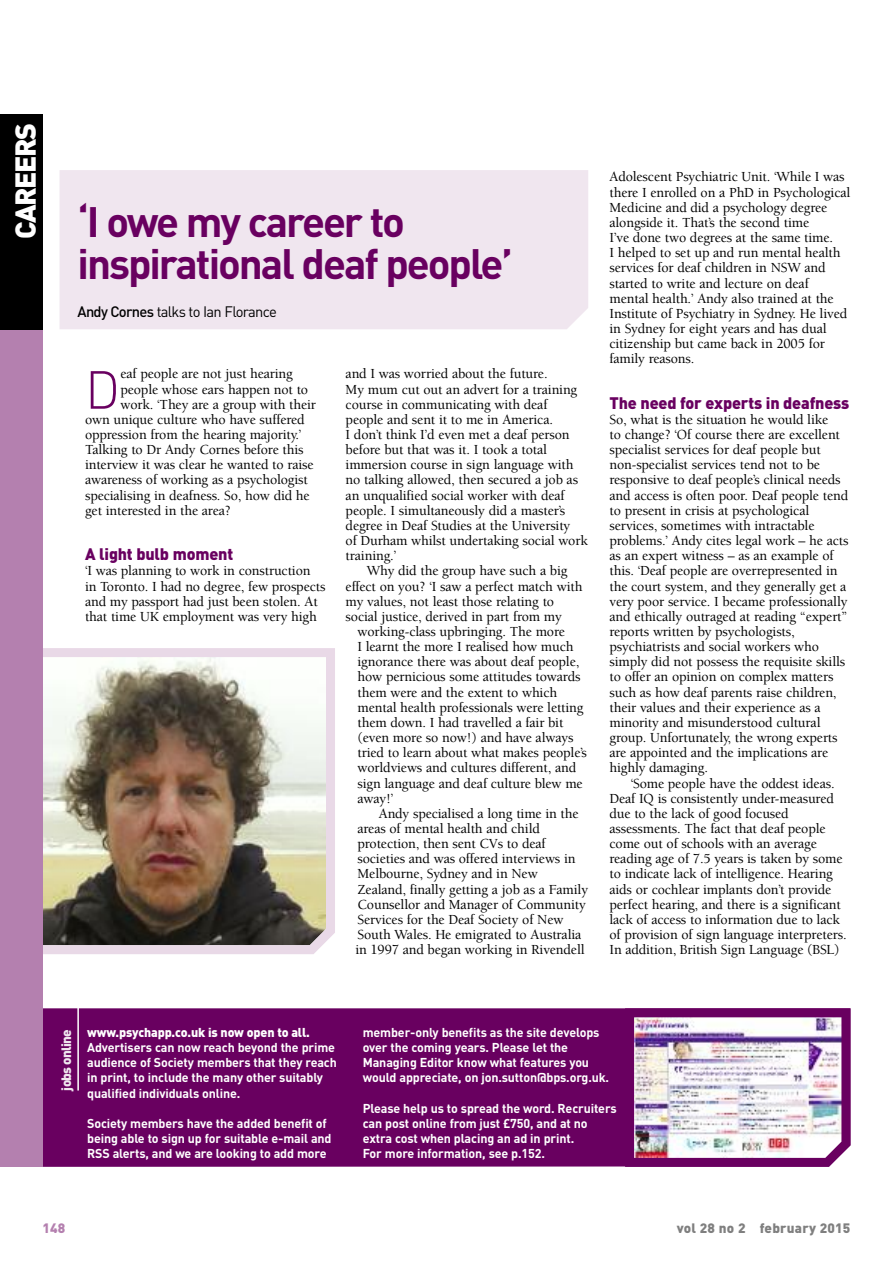
<style>
.page{position:relative;width:893px;height:1263px;background:#fff}
.page>*{position:absolute;margin:0;border:0;box-sizing:border-box;transform-origin:0 0}
.t1{font:300 52.8px "DIN Pro";color:#690060}
.t2{font:700 42px/42px "DIN Pro";letter-spacing:-.05em;color:#690060}
.t3{font:900 28.5px "DIN Pro";letter-spacing:-.05em;color:#fff}
.t4{font:900 16.5px "DIN Pro";letter-spacing:-.01em;color:#690060}
.t5{font:15px "DIN Pro";letter-spacing:-.045em;color:#000}
.t6{font:500 14.25px/15.1px "Berkeley Std";letter-spacing:-.01em;color:#000}
.t7{font:900 13.5px "DIN Pro";letter-spacing:.015em;color:#7f7f7f}
.t8{font:900 13.5px "DIN Pro";letter-spacing:-.05em;color:#f0e6ef}
.t9{font:900 13.5px "DIN Pro";color:#b480af}
.t10{font:700 12.75px/15.1px "DIN Pro";letter-spacing:-.01em;color:#fff}
.t11{font:900 12.75px "DIN Pro";letter-spacing:-.01em;color:#fff}
.s1{font-weight:500}
</style>
<div class="page">
<div style="left:0;top:1008px;width:625px;height:159px;background:#690060"></div>
<svg style="left:625px;top:1008px;width:225px;height:159px"></svg>
<img style="left:634px;top:1017px;width:207px;height:141px">
<hr style="left:77px;top:1008px;width:2px;height:82px;background:#fff">
<div style="left:60px;top:170px;width:528px;height:159px;background:#f0e6ef"></div>
<img style="left:43px;top:648px;width:292px;height:306px">
<div style="left:0;top:329px;width:43px;height:837px;background:#b480af"></div>
<div style="left:0;top:114px;width:43px;height:215px;background:#000"></div>
<h3 class="t3" style="left:6px;top:239px;width:117px;rotate:-90deg">CAREERS</h3>
<h2 class="t2" style="left:78px;top:199px;width:437px">‘I owe my career to inspirational deaf people’</h2>
<p class="t5" style="left:78px;top:301px;width:201px"><span class="s1">Andy Cornes</span> talks to Ian Florance</p>
<h1 class="t1" style="left:85px;top:354px;width:37px">D</h1>
<p class="t6" style="left:120px;top:367px;width:174px">eaf people are not just hearing</p>
<p class="t6" style="left:120px;top:382px;width:189px">people whose ears happen not to</p>
<p class="t6" style="left:120px;top:397px;width:197px">work. ‘They are a group with their</p>
<p class="t6" style="left:85px;top:412px;width:221px">own unique culture who have suffered</p>
<p class="t6" style="left:85px;top:427px;width:218px">oppression from the hearing majority.’</p>
<p class="t6" style="left:85px;top:442px;width:220px">Talking to Dr Andy Cornes before this</p>
<p class="t6" style="left:85px;top:457px;width:230px">interview it was clear he wanted to raise</p>
<p class="t6" style="left:85px;top:473px;width:224px">awareness of working as a psychologist</p>
<p class="t6" style="left:85px;top:488px;width:226px">specialising in deafness. So, how did he</p>
<p class="t6" style="left:85px;top:503px;width:147px">get interested in the area?</p>
<p class="t4" style="left:85px;top:543px;width:150px">A light bulb moment</p>
<p class="t6" style="left:85px;top:564px;width:242px">‘I was planning to work in construction in Toronto. I had no degree, few prospects and my passport had just been stolen. At that time UK employment was very high</p>
<p class="t6" style="left:346px;top:367px;width:244px">and I was worried about the future.<br>My mum cut out an advert for a training course in communicating with deaf people and sent it to me in America.<br>I don’t think I’d even met a deaf person before but that was it. I took a total immersion course in sign language with no talking allowed, then secured a job as an unqualified social worker with deaf people. I simultaneously did a master’s degree in Deaf Studies at the University<br>of Durham whilst undertaking social work training.’</p>
<p class="t6" style="left:346px;top:564px;width:238px;text-indent:21px">Why did the group have such a big effect on you? ‘I saw a perfect match with my values, not least those relating to social justice, derived in part from my</p>
<p class="t6" style="left:357px;top:624px;width:231px">working-class upbringing. The more<br>I learnt the more I realised how much ignorance there was about deaf people, how pernicious some attitudes towards them were and the extent to which mental health professionals were letting them down. I had travelled a fair bit (even more so now!) and have always tried to learn about what makes people’s worldviews and cultures different, and sign language and deaf culture blew me away!’</p>
<p class="t6" style="left:355px;top:806px;width:234px;text-indent:23px">Andy specialised a long time in the areas of mental health and child protection, then sent CVs to deaf societies and was offered interviews in Melbourne, Sydney and in New<br>Zealand, finally getting a job as a Family Counsellor and Manager of Community Services for the Deaf Society of New South Wales. He emigrated to Australia in 1997 and began working in Rivendell</p>
<p class="t6" style="left:609px;top:170px;width:242px">Adolescent Psychiatric Unit. ‘While I was there I enrolled on a PhD in Psychological Medicine and did a psychology degree alongside it. That’s the second time<br>I’ve done two degrees at the same time.<br>I helped to set up and run mental health services for deaf children in NSW and started to write and lecture on deaf mental health.’ Andy also trained at the Institute of Psychiatry in Sydney. He lived in Sydney for eight years and has dual citizenship but came back in 2005 for family reasons.</p>
<p class="t4" style="left:609px;top:391px;width:241px">The need for experts in deafness</p>
<p class="t6" style="left:609px;top:412px;width:241px">So, what is the situation he would like<br>to change? ‘Of course there are excellent specialist services for deaf people but non-specialist services tend not to be responsive to deaf people’s clinical needs and access is often poor. Deaf people tend to present in crisis at psychological services, sometimes with intractable problems.’ Andy cites legal work – he acts as an expert witness – as an example of this. ‘Deaf people are overrepresented in the court system, and they generally get a very poor service. I became professionally and ethically outraged at reading “expert” reports written by psychologists, psychiatrists and social workers who simply did not possess the requisite skills to offer an opinion on complex matters such as how deaf parents raise children, their values and their experience as a minority and misunderstood cultural group. Unfortunately, the wrong experts are appointed and the implications are highly damaging.</p>
<p class="t6" style="left:609px;top:776px;width:239px;text-indent:21px">‘Some people have the oddest ideas.<br>Deaf IQ is consistently under-measured due to the lack of good focused assessments. The fact that deaf people come out of schools with an average reading age of 7.5 years is taken by some to indicate lack of intelligence. Hearing aids or cochlear implants don’t provide perfect hearing, and there is a significant lack of access to information due to lack of provision of sign language interpreters.<br>In addition, British Sign Language (BSL)</p>
<p class="t8" style="left:57px;top:1090px;width:63px;rotate:-90deg">jobs online</p>
<p class="t11" style="left:87px;top:1024px;width:224px">www.psychapp.co.uk is now open to all.</p>
<p class="t10" style="left:87px;top:1039px;width:251px">Advertisers can now reach beyond the prime audience of Society members that they reach in print, to include the many other suitably qualified individuals online.</p>
<p class="t10" style="left:87px;top:1115px;width:246px">Society members have the added benefit of being able to sign up for suitable e-mail and<br>RSS alerts, and we are looking to add more</p>
<p class="t10" style="left:363px;top:1024px;width:248px">member-only benefits as the site develops over the coming years. Please let the Managing Editor know what features you would appreciate, on jon.sutton@bps.org.uk.</p>
<p class="t10" style="left:363px;top:1100px;width:255px">Please help us to spread the word. Recruiters can post online from just £750, and at no extra cost when placing an ad in print.<br>For more information, see p.152.</p>
<p class="t9" style="left:43px;top:1218px;width:24px">148</p>
<p class="t7" style="left:677px;top:1218px;width:175px">vol 28 no 2 february 2015</p>
</div>
